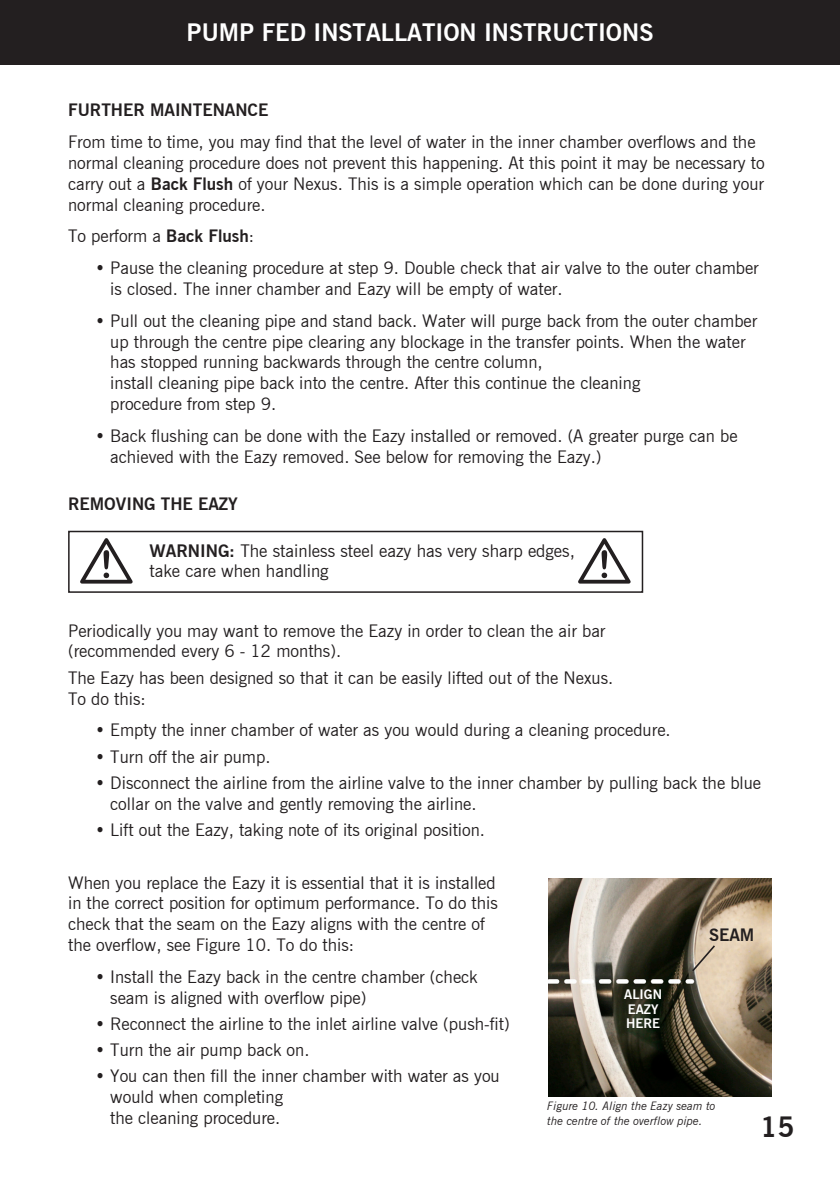
<style>
.page{position:relative;width:840px;height:1191px;background:#fff}
.page>*{position:absolute;margin:0;border:0;box-sizing:border-box;transform-origin:0 0}
.t1{font:700 28px "News Gothic BT";color:#231f20}
.t2{font:700 24px "News Gothic BT";color:#fff}
.t3{font:17.2px/20.6px "News Gothic BT";color:#231f20}
.t4{font:17px/20.8px "News Gothic BT";color:#231f20}
.t5{font:700 17px "News Gothic BT";color:#231f20}
.t6{font:700 13.2px/14.8px "News Gothic BT";color:#fff}
.t7{font:italic 11.4px/14.8px "News Gothic BT";color:#231f20}
.s1{font-weight:700}
.s2{font-weight:700;font-style:italic}
</style>
<div class="page">
<div style="left:0;top:0;width:839px;height:64px;background:#231f20"></div>
<img style="left:548px;top:878px;width:223px;height:218px">
<svg style="left:672px;top:910px;width:44px;height:63px;background:#756b5a"></svg>
<div style="left:68px;top:531px;width:575px;height:62px;border:2px solid #231f20"></div>
<svg style="left:80px;top:538px;width:53px;height:45px"></svg>
<svg style="left:578px;top:538px;width:52px;height:45px"></svg>
<p class="t2" style="left:186px;top:18px;width:468px">PUMP FED INSTALLATION INSTRUCTIONS</p>
<p class="t5" style="left:68px;top:100px;width:202px">FURTHER MAINTENANCE</p>
<p class="t4" style="left:68px;top:132px;width:697px">From time to time, you may find that the level of water in the inner chamber overflows and the normal cleaning procedure does not prevent this happening. At this point it may be necessary to carry out a <span class="s1">Back Flush</span> of your Nexus. This is a simple operation which can be done during your normal cleaning procedure.</p>
<p class="t4" style="left:68px;top:226px;width:187px">To perform a <span class="s1">Back Flush</span>:</p>
<p class="t4" style="left:110px;top:257px;width:649px;text-indent:-15px">• Pause the cleaning procedure at step 9. Double check that air valve to the outer chamber is closed. The inner chamber and Eazy will be empty of water.</p>
<p class="t4" style="left:110px;top:310px;width:648px;text-indent:-15px">• Pull out the cleaning pipe and stand back. Water will purge back from the outer chamber up through the centre pipe clearing any blockage in the transfer points. When the water has stopped running backwards through the centre column,<br>install cleaning pipe back into the centre. After this continue the cleaning<br>procedure from step 9.</p>
<p class="t4" style="left:110px;top:425px;width:628px;text-indent:-15px">• Back flushing can be done with the Eazy installed or removed. (A greater purge can be achieved with the Eazy removed. See below for removing the Eazy.)</p>
<p class="t5" style="left:68px;top:493px;width:171px">REMOVING THE EAZY</p>
<p class="t3" style="left:149px;top:540px;width:426px"><span class="s1">WARNING:</span> The stainless steel eazy has very sharp edges, take care when handling</p>
<p class="t4" style="left:68px;top:620px;width:538px">Periodically you may want to remove the Eazy in order to clean the air bar (recommended every 6 - 12 months).</p>
<p class="t4" style="left:68px;top:667px;width:546px">The Eazy has been designed so that it can be easily lifted out of the Nexus.<br>To do this:</p>
<p class="t4" style="left:95px;top:719px;width:577px">• Empty the inner chamber of water as you would during a cleaning procedure.</p>
<p class="t4" style="left:95px;top:746px;width:177px">• Turn off the air pump.</p>
<p class="t4" style="left:110px;top:772px;width:652px;text-indent:-15px">• Disconnect the airline from the airline valve to the inner chamber by pulling back the blue collar on the valve and gently removing the airline.</p>
<p class="t4" style="left:95px;top:819px;width:391px">• Lift out the Eazy, taking note of its original position.</p>
<p class="t4" style="left:68px;top:872px;width:431px">When you replace the Eazy it is essential that it is installed in the correct position for optimum performance. To do this check that the seam on the Eazy aligns with the centre of the overflow, see Figure 10. To do this:</p>
<p class="t4" style="left:110px;top:966px;width:368px;text-indent:-15px"><span class="s2">•</span> Install the Eazy back in the centre chamber (check seam is aligned with overflow pipe)</p>
<p class="t4" style="left:95px;top:1013px;width:416px">• Reconnect the airline to the inlet airline valve (push-fit)</p>
<p class="t4" style="left:95px;top:1039px;width:216px">• Turn the air pump back on.</p>
<p class="t4" style="left:110px;top:1066px;width:391px;text-indent:-15px">• You can then fill the inner chamber with water as you would when completing<br>the cleaning procedure.</p>
<p class="t5" style="left:708px;top:924px;width:47px">SEAM</p>
<p class="t6" style="left:624px;top:986px;width:39px">ALIGN<br>EAZY<br>HERE</p>
<p class="t7" style="left:547px;top:1098px;width:169px">Figure 10. Align the Eazy seam to the centre of the overflow pipe.</p>
<p class="t1" style="left:760px;top:1110px;width:35px">15</p>
</div>
